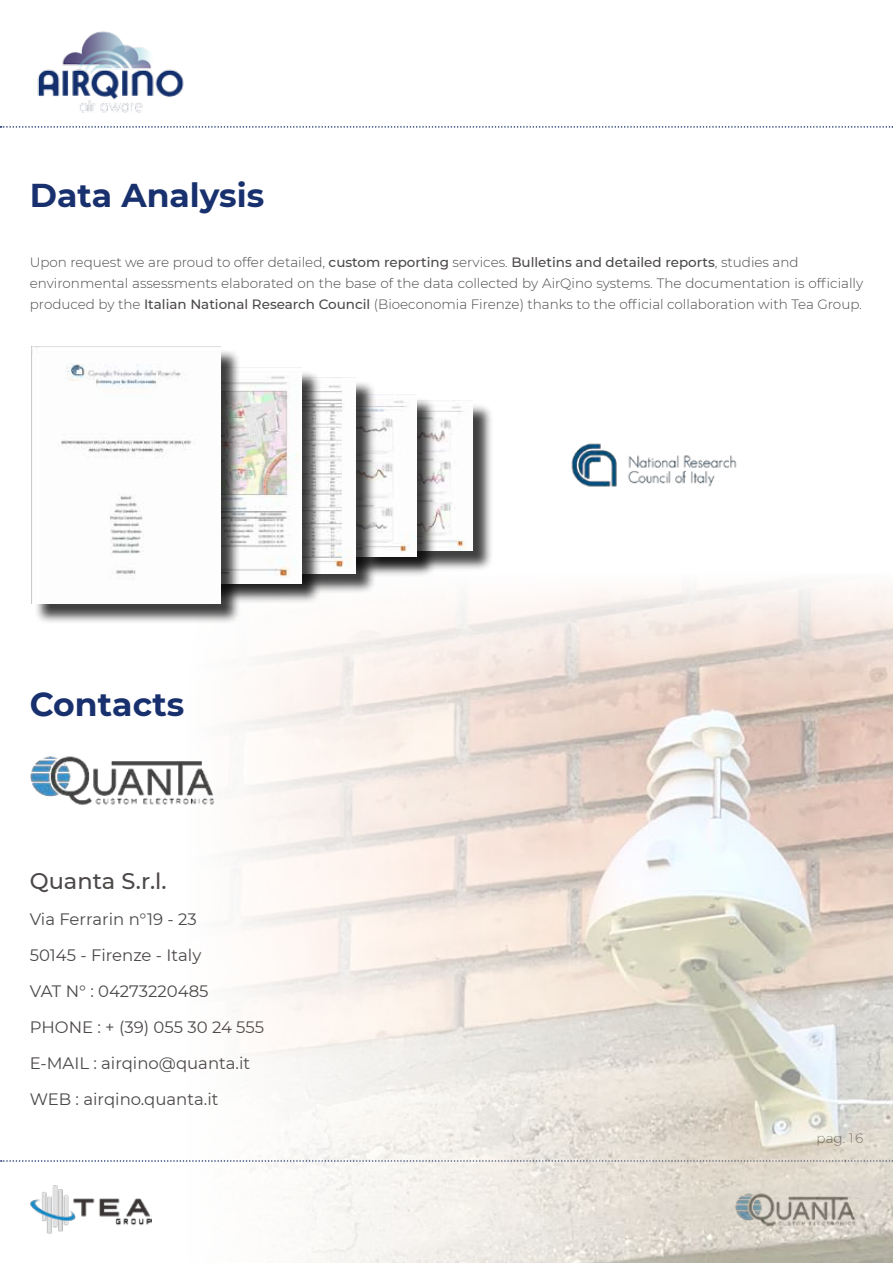
<style>
.page{position:relative;width:893px;height:1263px;background:#fff}
.page>*{position:absolute;margin:0;border:0;box-sizing:border-box;transform-origin:0 0}
.t1{font:700 33px "Montserrat";color:#18306d}
.t2{font:500 22.5px "Montserrat";color:#4c4848}
.t3{font:16.5px/36px "Montserrat";color:#4c4848}
.t4{font:300 13.5px/21px "Montserrat";color:#4c4848}
.s1{font-weight:500}
</style>
<div class="page">
<img style="left:37px;top:31px;width:113px;height:82px">
<svg style="left:0;top:126px;width:123px;height:2px"></svg>
<img style="left:30px;top:756px;width:93px;height:49px">
<svg style="left:1px;top:1160px;width:122px;height:2px"></svg>
<img style="left:30px;top:1185px;width:91px;height:48px">
<img style="left:123px;top:58px;width:770px;height:1205px">
<div style="left:365px;top:403px;width:128px;height:168px;background:#000;opacity:.75"></div>
<img style="left:437px;top:400px;width:35px;height:150px">
<div style="left:299px;top:397px;width:138px;height:180px;background:#000;opacity:.75"></div>
<img style="left:376px;top:394px;width:40px;height:162px">
<div style="left:214px;top:380px;width:162px;height:214px;background:#000;opacity:.75"></div>
<img style="left:322px;top:377px;width:34px;height:196px">
<div style="left:145px;top:370px;width:177px;height:234px;background:#000;opacity:.75"></div>
<img style="left:241px;top:367px;width:60px;height:216px">
<div style="left:34px;top:349px;width:207px;height:275px;background:#000;opacity:.75"></div>
<img style="left:32px;top:346px;width:188px;height:257px">
<img style="left:551px;top:442px;width:204px;height:48px">
<h1 class="t1" style="left:30px;top:172px;width:236px">Data Analysis</h1>
<p class="t4" style="left:30px;top:251px;width:835px">Upon request we are proud to offer detailed, <span class="s1">custom reporting</span> services. <span class="s1">Bulletins and detailed reports</span>, studies and environmental assessments elaborated on the base of the data collected by AirQino systems. The documentation is officially produced by the <span class="s1">Italian National Research Council</span> (Bioeconomia Firenze) thanks to the official collaboration with Tea Group.</p>
<h1 class="t1" style="left:30px;top:680px;width:156px">Contacts</h1>
<h2 class="t2" style="left:30px;top:865px;width:138px">Quanta S.r.l.</h2>
<p class="t3" style="left:30px;top:901px;width:236px">Via Ferrarin n°19 - 23<br>50145 - Firenze - Italy<br>VAT N° : 04273220485<br>PHONE : + (39) 055 30 24 555<br>E-MAIL : airqino@quanta.it<br>WEB : airqino.quanta.it</p>
<p class="t4" style="left:817px;top:1127px;width:48px">pag. 16</p>
</div>
